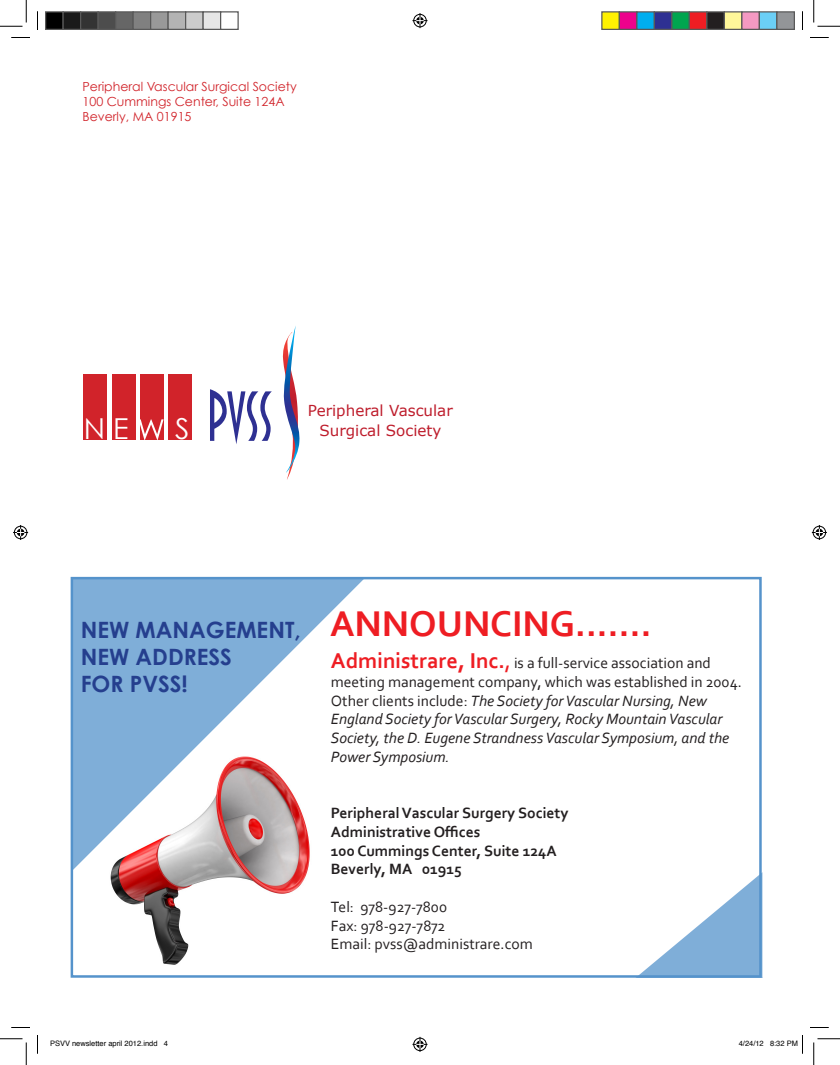
<style>
.page{position:relative;width:840px;height:1065px;background:#fff}
.page>*{position:absolute;margin:0;border:0;box-sizing:border-box;transform-origin:0 0}
.t1{font:700 37.5px "Corbel";color:#ee1d23}
.t2{font:28.88px "Century Gothic";color:#fff}
.t3{font:700 22.5px "Century Gothic";color:#253f8e}
.t4{font:italic 15.62px/18.8px "Corbel";color:#231f20}
.t5{font:700 15.62px "Corbel";color:#231f20}
.t6{font:15.62px "Corbel";color:#231f20}
.t7{font:15.12px/19.5px "Verdana";color:#be1d2c;text-align:center}
.t8{font:12.5px "Century Gothic";color:#d1232a}
.t9{font:7.5px "Helvetica";color:#000}
.s1{font-weight:700;font-style:normal;font-size:22.5px;color:#ee1d23}
.s2{font-style:normal;font-size:22.5px;color:#ee1d23}
.s3{font-style:normal}
</style>
<div class="page">
<img style="left:110px;top:874px;width:197px;height:91px">
<svg style="left:70px;top:576px;width:298px;height:298px;fill:#7faed8"></svg>
<div style="left:84px;top:374px;width:23px;height:66px;background:#d1232a"></div>
<div style="left:112px;top:374px;width:23px;height:66px;background:#d1232a"></div>
<div style="left:140px;top:374px;width:24px;height:66px;background:#d1232a"></div>
<div style="left:169px;top:374px;width:23px;height:66px;background:#d1232a"></div>
<svg style="left:140px;top:419px;width:24px;height:21px"></svg>
<svg style="left:210px;top:389px;width:62px;height:55px"></svg>
<svg style="left:282px;top:326px;width:18px;height:154px"></svg>
<svg style="left:639px;top:872px;width:124px;height:106px"></svg>
<div style="left:71px;top:577px;width:691px;height:401px;border:2px solid #5593cb"></div>
<svg style="left:11px;top:37px;width:19px;height:1px"></svg>
<svg style="left:810px;top:37px;width:19px;height:1px"></svg>
<svg style="left:11px;top:1027px;width:19px;height:1px"></svg>
<svg style="left:810px;top:1027px;width:19px;height:1px"></svg>
<svg style="left:37px;top:11px;width:1px;height:19px"></svg>
<svg style="left:37px;top:1035px;width:1px;height:19px"></svg>
<svg style="left:802px;top:11px;width:1px;height:19px"></svg>
<svg style="left:0;top:0;width:27px;height:27px"></svg>
<svg style="left:0;top:1039px;width:27px;height:26px"></svg>
<svg style="left:814px;top:0;width:26px;height:27px"></svg>
<svg style="left:814px;top:1039px;width:26px;height:26px"></svg>
<svg style="left:412px;top:13px;width:16px;height:15px"></svg>
<svg style="left:412px;top:1037px;width:16px;height:15px"></svg>
<svg style="left:13px;top:525px;width:15px;height:15px"></svg>
<svg style="left:812px;top:525px;width:15px;height:15px"></svg>
<div style="left:46px;top:12px;width:17px;height:17px;background:#000"></div>
<div style="left:45px;top:11px;width:19px;height:19px;border:1px solid #595959"></div>
<div style="left:63px;top:12px;width:18px;height:17px;background:#1a1a1a"></div>
<div style="left:62px;top:11px;width:19px;height:19px;border:1px solid #595959"></div>
<div style="left:81px;top:12px;width:17px;height:17px;background:#333"></div>
<div style="left:80px;top:11px;width:19px;height:19px;border:1px solid #595959"></div>
<div style="left:98px;top:12px;width:18px;height:17px;background:#4d4d4d"></div>
<div style="left:98px;top:11px;width:18px;height:19px;border:1px solid #595959"></div>
<div style="left:116px;top:12px;width:17px;height:17px;background:#666"></div>
<div style="left:115px;top:11px;width:19px;height:19px;border:1px solid #595959"></div>
<div style="left:133px;top:12px;width:18px;height:17px;background:#808080"></div>
<div style="left:132px;top:11px;width:19px;height:19px;border:1px solid #595959"></div>
<div style="left:151px;top:12px;width:17px;height:17px;background:#999"></div>
<div style="left:150px;top:11px;width:19px;height:19px;border:1px solid #595959"></div>
<div style="left:168px;top:12px;width:18px;height:17px;background:#b3b3b3"></div>
<div style="left:168px;top:11px;width:18px;height:19px;border:1px solid #595959"></div>
<div style="left:186px;top:12px;width:17px;height:17px;background:#ccc"></div>
<div style="left:185px;top:11px;width:19px;height:19px;border:1px solid #595959"></div>
<div style="left:203px;top:12px;width:18px;height:17px;background:#e6e6e6"></div>
<div style="left:202px;top:11px;width:19px;height:19px;border:1px solid #595959"></div>
<div style="left:220px;top:11px;width:19px;height:19px;border:1px solid #595959"></div>
<div style="left:602px;top:12px;width:17px;height:17px;background:#fff101"></div>
<div style="left:601px;top:11px;width:19px;height:19px;border:1px solid #595959"></div>
<div style="left:619px;top:12px;width:18px;height:17px;background:#ed028c"></div>
<div style="left:619px;top:11px;width:19px;height:19px;border:1px solid #595959"></div>
<div style="left:637px;top:12px;width:17px;height:17px;background:#00aeef"></div>
<div style="left:636px;top:11px;width:19px;height:19px;border:1px solid #595959"></div>
<div style="left:654px;top:12px;width:18px;height:17px;background:#2e3092"></div>
<div style="left:654px;top:11px;width:18px;height:19px;border:1px solid #595959"></div>
<div style="left:672px;top:12px;width:17px;height:17px;background:#00a54f"></div>
<div style="left:671px;top:11px;width:19px;height:19px;border:1px solid #595959"></div>
<div style="left:689px;top:12px;width:18px;height:17px;background:#ee1d23"></div>
<div style="left:689px;top:11px;width:19px;height:19px;border:1px solid #595959"></div>
<div style="left:707px;top:12px;width:17px;height:17px;background:#231f20"></div>
<div style="left:706px;top:11px;width:19px;height:19px;border:1px solid #595959"></div>
<div style="left:724px;top:12px;width:18px;height:17px;background:#fff79a"></div>
<div style="left:724px;top:11px;width:18px;height:19px;border:1px solid #595959"></div>
<div style="left:742px;top:12px;width:17px;height:17px;background:#f499c2"></div>
<div style="left:741px;top:11px;width:19px;height:19px;border:1px solid #595959"></div>
<div style="left:759px;top:12px;width:18px;height:17px;background:#6bcff6"></div>
<div style="left:759px;top:11px;width:19px;height:19px;border:1px solid #595959"></div>
<div style="left:777px;top:12px;width:17px;height:17px;background:#939598"></div>
<div style="left:776px;top:11px;width:19px;height:19px;border:1px solid #595959"></div>
<svg style="left:802px;top:1035px;width:1px;height:19px"></svg>
<p class="t8" style="left:82px;top:79px;width:216px">Peripheral Vascular Surgical Society</p>
<p class="t8" style="left:82px;top:94px;width:204px">100 Cummings Center, Suite 124A</p>
<p class="t8" style="left:82px;top:109px;width:111px">Beverly, MA 01915</p>
<p class="t2" style="left:84px;top:411px;width:46px">N E</p>
<p class="t2" style="left:175px;top:411px;width:16px">S</p>
<p class="t7" style="left:308px;top:401px;width:146px">Peripheral Vascular<br>Surgical Society</p>
<p class="t3" style="left:81px;top:615px;width:222px">NEW MANAGEMENT,</p>
<p class="t3" style="left:81px;top:642px;width:153px">NEW ADDRESS</p>
<p class="t3" style="left:81px;top:669px;width:109px">FOR PVSS!</p>
<p class="t1" style="left:330px;top:600px;width:323px">ANNOUNCING.......</p>
<p class="t4" style="left:331px;top:653px;width:412px"><span class="s1">Administrare, Inc.</span><span class="s2">,</span> <span class="s3">is a full-service association and meeting management company, which was established in 2004.<br>Other clients include:</span> The Society for Vascular Nursing, New England Society for Vascular Surgery, Rocky Mountain Vascular Society, the D. Eugene Strandness Vascular Symposium, and the Power Symposium.</p>
<p class="t5" style="left:331px;top:803px;width:239px">Peripheral Vascular Surgery Society</p>
<p class="t5" style="left:331px;top:822px;width:151px">Administrative Offices</p>
<p class="t5" style="left:331px;top:841px;width:227px">100 Cummings Center, Suite 124A</p>
<p class="t5" style="left:331px;top:859px;width:133px">Beverly, MA 01915</p>
<p class="t6" style="left:331px;top:897px;width:118px">Tel: 978-927-7800</p>
<p class="t6" style="left:331px;top:916px;width:116px">Fax: 978-927-7872</p>
<p class="t6" style="left:331px;top:934px;width:204px">Email: pvss@administrare.com</p>
<p class="t9" style="left:50px;top:1038px;width:119px">PSVV newsletter april 2012.indd 4</p>
<p class="t9" style="left:739px;top:1038px;width:61px">4/24/12 8:32 PM</p>
</div>
